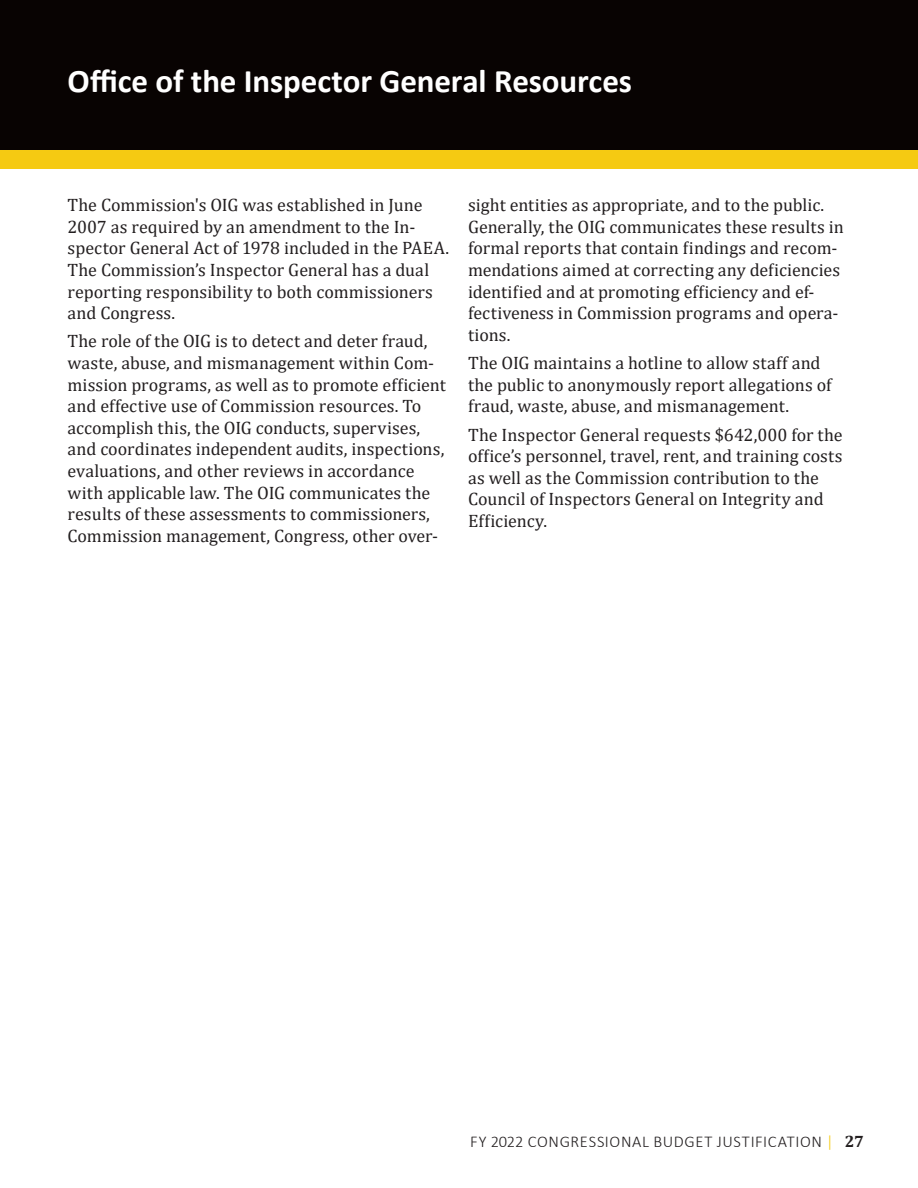
<style>
.page{position:relative;width:918px;height:1188px;background:#fff}
.page>*{position:absolute;margin:0;border:0;box-sizing:border-box;transform-origin:0 0}
.PRC_Heading_2{font:700 33px "Calibri";letter-spacing:-.005em;color:#fff}
.PRC_Body_NEW{font:18px/21.6px "Cambria";letter-spacing:.005em;color:#231f20}
.t1{font:300 16.5px "Calibri";letter-spacing:.04em;color:#231f20}
.s1{color:#f5ca12}
.s2{font-family:"Cambria";font-weight:700}
</style>
<div class="page">
<div style="left:0;top:0;width:918px;height:149px;background:#080302"></div>
<div style="left:0;top:150px;width:918px;height:19px;background:#f5ca12"></div>
<p class="PRC_Heading_2" style="left:67px;top:58px;width:566px">Office of the Inspector General Resources</p>
<p class="PRC_Body_NEW" style="left:68px;top:194px;width:383px">The Commission's OIG was established in June 2007 as required by an amendment to the In&shy;spector General Act of 1978 included in the PAEA.<br>The Commission’s Inspector General has a dual reporting responsibility to both commissioners and Congress.</p>
<p class="PRC_Body_NEW" style="left:68px;top:330px;width:380px">The role of the OIG is to detect and deter fraud, waste, abuse, and mismanagement within Com&shy;mission programs, as well as to promote efficient and effective use of Commission resources. To accomplish this, the OIG conducts, supervises, and coordinates independent audits, inspections, evaluations, and other reviews in accordance with applicable law. The OIG communicates the results of these assessments to commissioners, Commission management, Congress, other over-</p>
<p class="PRC_Body_NEW" style="left:468px;top:194px;width:378px">sight entities as appropriate, and to the public.<br>Generally, the OIG communicates these results in formal reports that contain findings and recom&shy;mendations aimed at correcting any deficiencies identified and at promoting efficiency and ef&shy;fectiveness in Commission programs and opera&shy;tions.</p>
<p class="PRC_Body_NEW" style="left:468px;top:352px;width:365px">The OIG maintains a hotline to allow staff and the public to anonymously report allegations of fraud, waste, abuse, and mismanagement.</p>
<p class="PRC_Body_NEW" style="left:468px;top:424px;width:376px">The Inspector General requests $642,000 for the office’s personnel, travel, rent, and training costs as well as the Commission contribution to the Council of Inspectors General on Integrity and Efficiency.</p>
<p class="t1" style="left:470px;top:1131px;width:395px">FY 2022 CONGRESSIONAL BUDGET JUSTIFICATION <span class="s1">|</span> <span class="s2">27</span></p>
</div>
